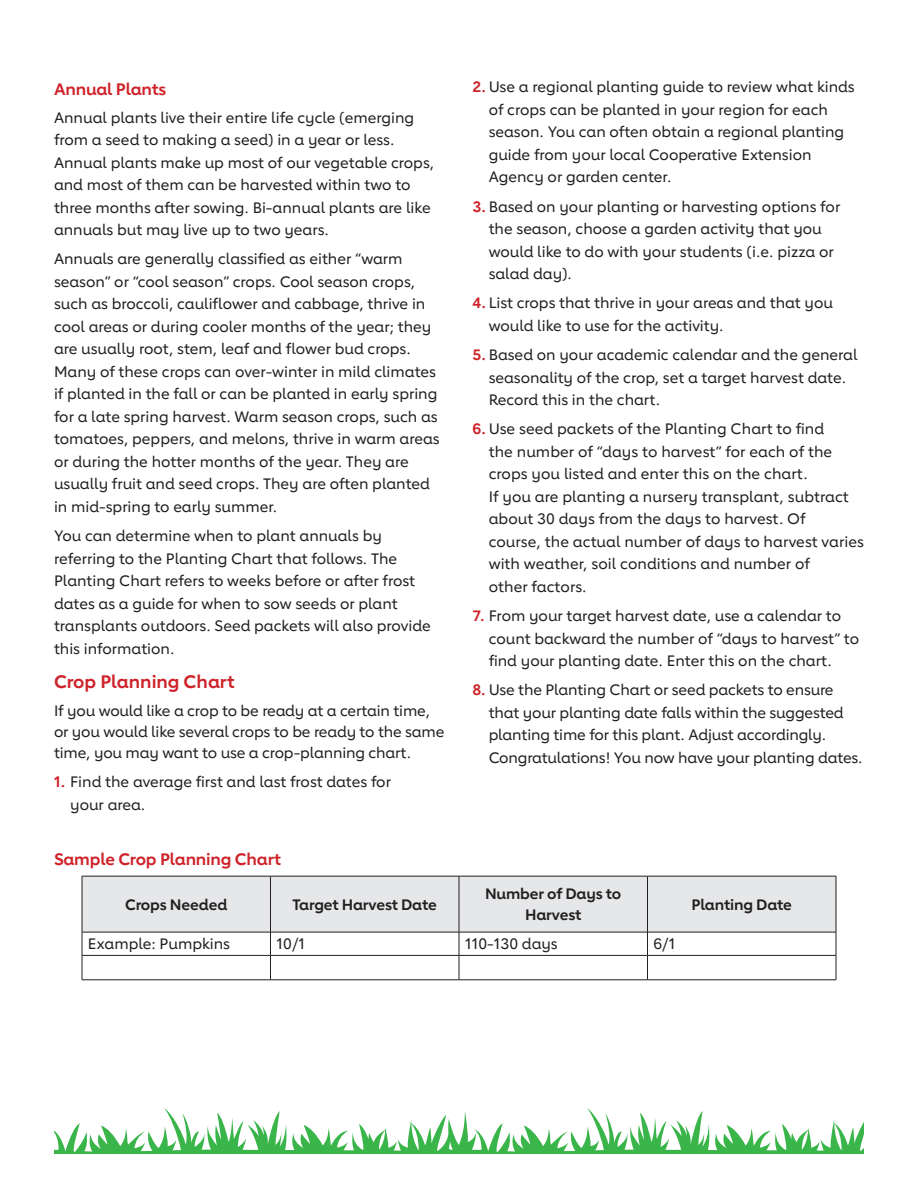
<style>
.page{position:relative;width:918px;height:1188px;background:#fff}
.page>*{position:absolute;margin:0;border:0;box-sizing:border-box;transform-origin:0 0}
.Subhead{font:700 18px "Lub Dub";color:#ce232a}
._03_intro_red___P{font:700 16.5px "Lub Dub";letter-spacing:-.01em;color:#ce232a}
._06_numbers___P{font:500 15px/22.5px "Lub Dub";color:#231f20}
._04_body_10_15___P{font:500 15px/22.5px "Lub Dub";color:#231f20}
.Body_Copy{font:500 15px/21px "Lub Dub";letter-spacing:-.01em;color:#231f20}
.Body_Copy-2{font:700 15px/21px "Lub Dub";letter-spacing:-.01em;color:#231f20;text-align:center}
.s1{font-weight:700;color:#ce232a}
</style>
<div class="page">
<svg style="left:82px;top:876px;width:755px;height:104px"></svg>
<hr style="left:82px;top:980px;width:188px;height:1px;background:#231f20">
<hr style="left:270px;top:980px;width:189px;height:1px;background:#231f20">
<hr style="left:459px;top:980px;width:189px;height:1px;background:#231f20">
<hr style="left:648px;top:980px;width:188px;height:1px;background:#231f20">
<svg style="left:54px;top:1108px;width:810px;height:46px"></svg>
<p class="_03_intro_red___P" style="left:54px;top:79px;width:114px">Annual Plants</p>
<p class="_04_body_10_15___P" style="left:54px;top:106px;width:382px">Annual plants live their entire life cycle (emerging from a seed to making a seed) in a year or less.<br>Annual plants make up most of our vegetable crops, and most of them can be harvested within two to three months after sowing. Bi-annual plants are like annuals but may live up to two years.</p>
<p class="_04_body_10_15___P" style="left:54px;top:248px;width:387px">Annuals are generally classified as either “warm season” or “cool season” crops. Cool season crops, such as broccoli, cauliflower and cabbage, thrive in cool areas or during cooler months of the year; they are usually root, stem, leaf and flower bud crops.<br>Many of these crops can over-winter in mild climates if planted in the fall or can be planted in early spring for a late spring harvest. Warm season crops, such as tomatoes, peppers, and melons, thrive in warm areas or during the hotter months of the year. They are usually fruit and seed crops. They are often planted in mid-spring to early summer.</p>
<p class="_04_body_10_15___P" style="left:54px;top:524px;width:378px">You can determine when to plant annuals by referring to the Planting Chart that follows. The Planting Chart refers to weeks before or after frost dates as a guide for when to sow seeds or plant transplants outdoors. Seed packets will also provide this information.</p>
<p class="Subhead" style="left:54px;top:671px;width:182px">Crop Planning Chart</p>
<p class="Body_Copy" style="left:54px;top:700px;width:392px">If you would like a crop to be ready at a certain time, or you would like several crops to be ready to the same time, you may want to use a crop-planning chart.</p>
<p class="_06_numbers___P" style="left:70px;top:770px;width:322px;text-indent:-16px"><span class="s1">1.</span> Find the average first and last frost dates for your area.</p>
<p class="_06_numbers___P" style="left:489px;top:76px;width:368px;text-indent:-16px"><span class="s1">2.</span> Use a regional planting guide to review what kinds of crops can be planted in your region for each season. You can often obtain a regional planting guide from your local Cooperative Extension Agency or garden center.</p>
<p class="_06_numbers___P" style="left:489px;top:195px;width:353px;text-indent:-16px"><span class="s1">3.</span> Based on your planting or harvesting options for the season, choose a garden activity that you would like to do with your students (i.e. pizza or salad day).</p>
<p class="_06_numbers___P" style="left:489px;top:292px;width:346px;text-indent:-16px"><span class="s1">4.</span> List crops that thrive in your areas and that you would like to use for the activity.</p>
<p class="_06_numbers___P" style="left:489px;top:343px;width:370px;text-indent:-16px"><span class="s1">5.</span> Based on your academic calendar and the general seasonality of the crop, set a target harvest date.<br>Record this in the chart.</p>
<p class="_06_numbers___P" style="left:489px;top:418px;width:377px;text-indent:-16px"><span class="s1">6.</span> Use seed packets of the Planting Chart to find<br>the number of “days to harvest” for each of the crops you listed and enter this on the chart.<br>If you are planting a nursery transplant, subtract about 30 days from the days to harvest. Of<br>course, the actual number of days to harvest varies with weather, soil conditions and number of<br>other factors.</p>
<p class="_06_numbers___P" style="left:489px;top:604px;width:372px;text-indent:-16px"><span class="s1">7.</span> From your target harvest date, use a calendar to count backward the number of “days to harvest” to find your planting date. Enter this on the chart.</p>
<p class="_06_numbers___P" style="left:489px;top:679px;width:376px;text-indent:-16px"><span class="s1">8.</span> Use the Planting Chart or seed packets to ensure that your planting date falls within the suggested planting time for this plant. Adjust accordingly.<br>Congratulations! You now have your planting dates.</p>
<p class="_03_intro_red___P" style="left:54px;top:849px;width:228px">Sample Crop Planning Chart</p>
<p class="Body_Copy-2" style="left:125px;top:894px;width:104px">Crops Needed</p>
<p class="Body_Copy-2" style="left:293px;top:894px;width:146px">Target Harvest Date</p>
<p class="Body_Copy-2" style="left:485px;top:883px;width:138px">Number of Days to<br>Harvest</p>
<p class="Body_Copy-2" style="left:691px;top:894px;width:102px">Planting Date</p>
<p class="_04_body_10_15___P" style="left:88px;top:933px;width:144px">Example: Pumpkins</p>
<p class="_04_body_10_15___P" style="left:276px;top:933px;width:30px">10/1</p>
<p class="_04_body_10_15___P" style="left:465px;top:933px;width:94px">110-130 days</p>
<p class="_04_body_10_15___P" style="left:654px;top:933px;width:24px">6/1</p>
</div>
